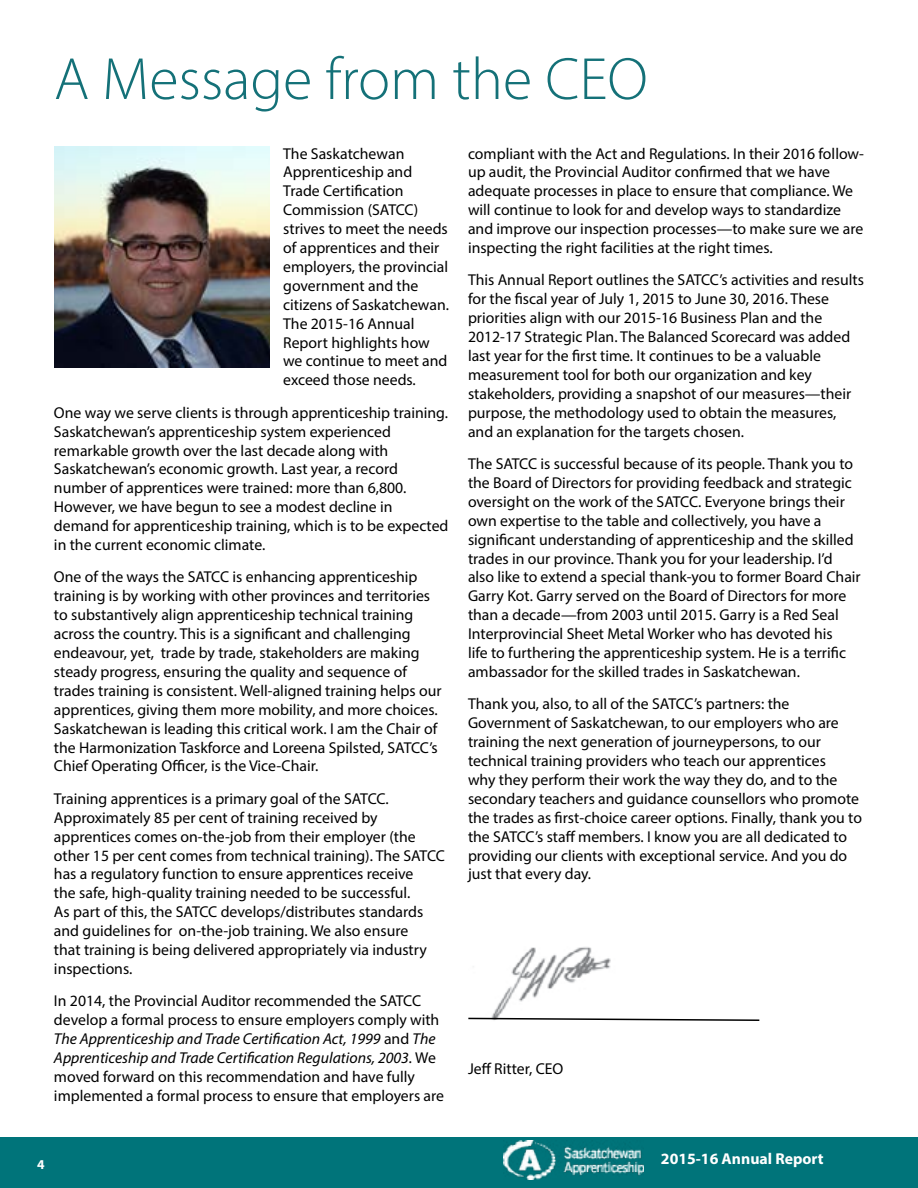
<style>
.page{position:relative;width:918px;height:1188px;background:#fff}
.page>*{position:absolute;margin:0;border:0;box-sizing:border-box;transform-origin:0 0}
.t1{font:300 60px "Myriad Pro";color:#147178}
.t2{font:15.75px/18.9px "Myriad Pro";color:#000}
.t3{font:700 15.75px "Myriad Pro";color:#fff}
.t4{font:700 13.5px "Myriad Pro";color:#fff}
.s1{font-style:italic}
</style>
<div class="page">
<div style="left:0;top:1137px;width:918px;height:51px;background:#00747a"></div>
<img style="left:503px;top:1141px;width:141px;height:39px">
<img style="left:54px;top:147px;width:216px;height:220px">
<img style="left:491px;top:947px;width:120px;height:70px">
<svg style="left:468px;top:1017px;width:292px;height:4px"></svg>
<h1 class="t1" style="left:54px;top:43px;width:595px">A Message from the CEO</h1>
<p class="t2" style="left:283px;top:144px;width:167px">The Saskatchewan<br>Apprenticeship and<br>Trade Certification<br>Commission (SATCC) strives to meet the needs of apprentices and their employers, the provincial government and the citizens of Saskatchewan.<br>The 2015-16 Annual<br>Report highlights how we continue to meet and exceed those needs.</p>
<p class="t2" style="left:54px;top:403px;width:396px">One way we serve clients is through apprenticeship training.<br>Saskatchewan’s apprenticeship system experienced remarkable growth over the last decade along with Saskatchewan’s economic growth. Last year, a record number of apprentices were trained: more than 6,800.<br>However, we have begun to see a modest decline in demand for apprenticeship training, which is to be expected in the current economic climate.</p>
<p class="t2" style="left:54px;top:567px;width:389px">One of the ways the SATCC is enhancing apprenticeship training is by working with other provinces and territories to substantively align apprenticeship technical training across the country. This is a significant and challenging endeavour, yet, trade by trade, stakeholders are making steady progress, ensuring the quality and sequence of trades training is consistent. Well-aligned training helps our apprentices, giving them more mobility, and more choices.<br>Saskatchewan is leading this critical work. I am the Chair of the Harmonization Taskforce and Loreena Spilsted, SATCC’s Chief Operating Officer, is the Vice-Chair.</p>
<p class="t2" style="left:54px;top:789px;width:392px">Training apprentices is a primary goal of the SATCC.<br>Approximately 85 per cent of training received by apprentices comes on-the-job from their employer (the other 15 per cent comes from technical training). The SATCC has a regulatory function to ensure apprentices receive<br>the safe, high-quality training needed to be successful.<br>As part of this, the SATCC develops/distributes standards and guidelines for on-the-job training. We also ensure<br>that training is being delivered appropriately via industry inspections.</p>
<p class="t2" style="left:54px;top:991px;width:392px">In 2014, the Provincial Auditor recommended the SATCC develop a formal process to ensure employers comply with <span class="s1">The Apprenticeship and Trade Certification Act, 1999</span> and <span class="s1">The Apprenticeship and Trade Certification Regulations, 2003.</span> We moved forward on this recommendation and have fully implemented a formal process to ensure that employers are</p>
<p class="t2" style="left:468px;top:144px;width:397px">compliant with the Act and Regulations. In their 2016 follow&shy;up audit, the Provincial Auditor confirmed that we have adequate processes in place to ensure that compliance. We will continue to look for and develop ways to standardize and improve our inspection processes—to make sure we are inspecting the right facilities at the right times.</p>
<p class="t2" style="left:468px;top:270px;width:398px">This Annual Report outlines the SATCC’s activities and results for the fiscal year of July 1, 2015 to June 30, 2016. These priorities align with our 2015-16 Business Plan and the 2012-17 Strategic Plan. The Balanced Scorecard was added last year for the first time. It continues to be a valuable measurement tool for both our organization and key stakeholders, providing a snapshot of our measures—their purpose, the methodology used to obtain the measures, and an explanation for the targets chosen.</p>
<p class="t2" style="left:468px;top:454px;width:394px">The SATCC is successful because of its people. Thank you to the Board of Directors for providing feedback and strategic oversight on the work of the SATCC. Everyone brings their own expertise to the table and collectively, you have a significant understanding of apprenticeship and the skilled trades in our province. Thank you for your leadership. I’d also like to extend a special thank-you to former Board Chair Garry Kot. Garry served on the Board of Directors for more than a decade—from 2003 until 2015. Garry is a Red Seal Interprovincial Sheet Metal Worker who has devoted his<br>life to furthering the apprenticeship system. He is a terrific ambassador for the skilled trades in Saskatchewan.</p>
<p class="t2" style="left:468px;top:694px;width:396px">Thank you, also, to all of the SATCC’s partners: the Government of Saskatchewan, to our employers who are training the next generation of journeypersons, to our technical training providers who teach our apprentices<br>why they perform their work the way they do, and to the secondary teachers and guidance counsellors who promote the trades as first-choice career options. Finally, thank you to the SATCC’s staff members. I know you are all dedicated to providing our clients with exceptional service. And you do just that every day.</p>
<p class="t2" style="left:468px;top:1059px;width:97px">Jeff Ritter, CEO</p>
<p class="t4" style="left:37px;top:1155px;width:9px">4</p>
<p class="t3" style="left:661px;top:1149px;width:164px">2015-16 Annual Report</p>
</div>
